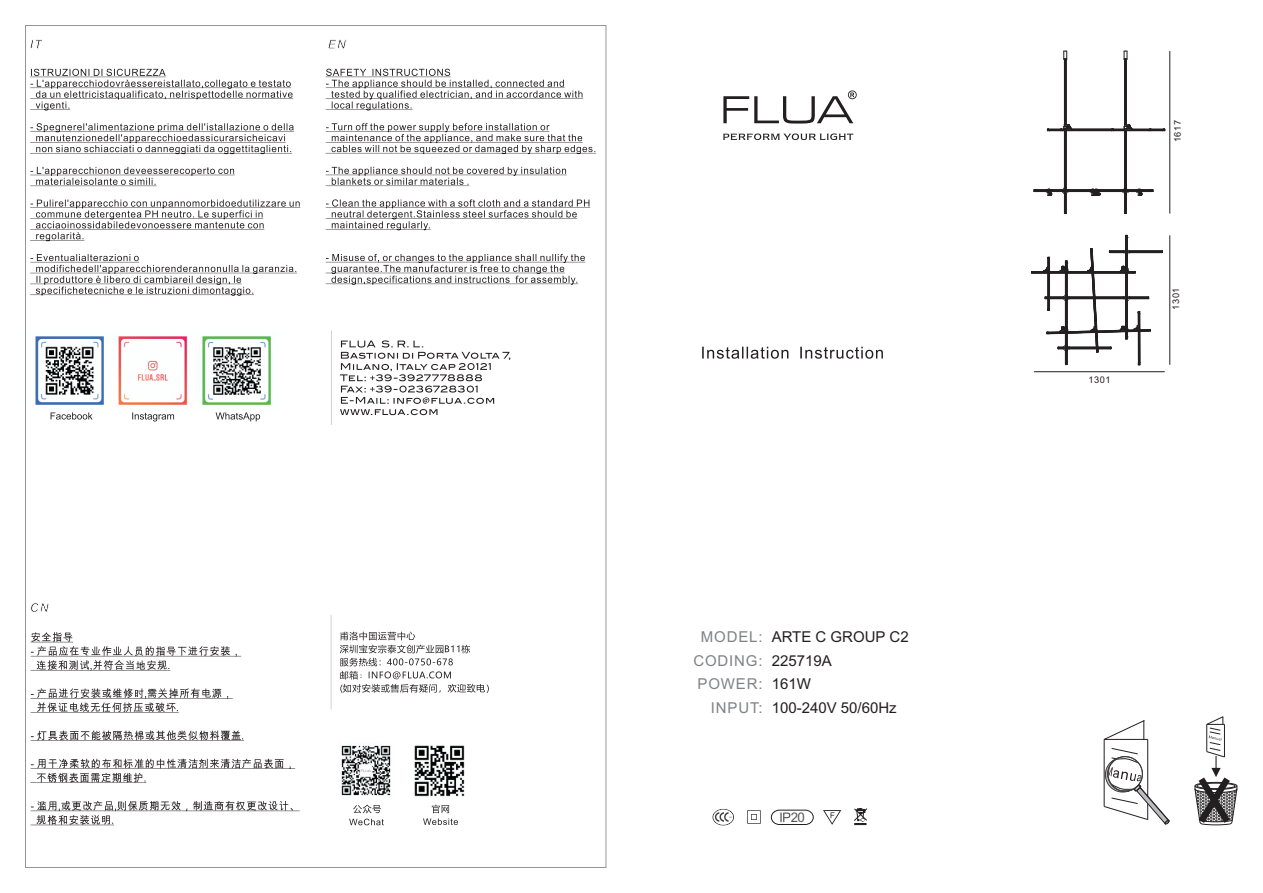
<style>
.page{position:relative;width:1263px;height:893px;background:#fff}
.page>*{position:absolute;margin:0;border:0;box-sizing:border-box;transform-origin:0 0}
.t1{font:15px/23.4px "Arial";color:#231f20}
.t2{font:15px/23.4px "Arial";letter-spacing:.055em;color:#808285;text-align:right}
.t3{font:13.35px "Arial";color:#57585a}
.t4{font:9.3px "Arial";letter-spacing:.055em;color:#231f20}
</style>
<div class="page">
<svg style="left:31px;top:632px;width:206px;height:22px"></svg>
<svg style="left:31px;top:654px;width:269px;height:171px"></svg>
<svg style="left:30px;top:69px;width:270px;height:227px"></svg>
<svg style="left:326px;top:69px;width:270px;height:216px"></svg>
<svg style="left:30px;top:39px;width:12px;height:10px"></svg>
<svg style="left:328px;top:39px;width:18px;height:10px"></svg>
<svg style="left:30px;top:602px;width:19px;height:10px"></svg>
<svg style="left:331px;top:330px;width:1px;height:95px"></svg>
<svg style="left:340px;top:340px;width:170px;height:75px"></svg>
<img style="left:35px;top:336px;width:69px;height:69px">
<img style="left:118px;top:336px;width:153px;height:69px">
<svg style="left:51px;top:412px;width:42px;height:8px"></svg>
<svg style="left:132px;top:412px;width:42px;height:9px"></svg>
<svg style="left:216px;top:412px;width:44px;height:9px"></svg>
<svg style="left:340px;top:632px;width:149px;height:61px"></svg>
<svg style="left:330px;top:615px;width:2px;height:95px"></svg>
<img style="left:341px;top:745px;width:50px;height:51px">
<img style="left:414px;top:745px;width:51px;height:52px">
<svg style="left:353px;top:805px;width:28px;height:8px"></svg>
<svg style="left:349px;top:819px;width:35px;height:6px"></svg>
<hr style="left:1104px;top:739px;width:44px;height:1px;background:#231f20">
<hr style="left:1104px;top:739px;width:1px;height:67px;background:#231f20">
<hr style="left:1147px;top:739px;width:1px;height:81px;background:#231f20">
<svg style="left:1103px;top:720px;width:42px;height:20px"></svg>
<svg style="left:1194px;top:716px;width:43px;height:110px"></svg>
<svg style="left:1103px;top:748px;width:67px;height:77px"></svg>
<svg style="left:702px;top:347px;width:181px;height:12px"></svg>
<svg style="left:723px;top:133px;width:130px;height:7px"></svg>
<svg style="left:723px;top:90px;width:134px;height:34px"></svg>
<svg style="left:423px;top:804px;width:35px;height:21px"></svg>
<svg style="left:854px;top:808px;width:13px;height:18px"></svg>
<svg style="left:712px;top:809px;width:22px;height:16px"></svg>
<svg style="left:823px;top:810px;width:18px;height:15px"></svg>
<svg style="left:770px;top:809px;width:44px;height:16px"></svg>
<svg style="left:747px;top:810px;width:14px;height:14px"></svg>
<hr style="left:1129px;top:252px;width:32px;height:1px;background:#231f20">
<hr style="left:1130px;top:251px;width:31px;height:1px;background:#231f20">
<svg style="left:1031px;top:234px;width:120px;height:131px"></svg>
<hr style="left:1064px;top:60px;width:1px;height:65px;background:#231f20">
<hr style="left:1064px;top:131px;width:1px;height:57px;background:#231f20">
<hr style="left:1066px;top:131px;width:1px;height:57px;background:#231f20">
<hr style="left:1066px;top:60px;width:1px;height:65px;background:#231f20">
<hr style="left:1124px;top:130px;width:1px;height:60px;background:#231f20">
<hr style="left:1126px;top:130px;width:1px;height:60px;background:#231f20">
<hr style="left:1060px;top:130px;width:53px;height:1px;background:#231f20">
<hr style="left:1071px;top:129px;width:42px;height:1px;background:#231f20">
<svg style="left:1047px;top:111px;width:26px;height:21px"></svg>
<hr style="left:1065px;top:61px;width:1px;height:64px;background:#231f20">
<hr style="left:1065px;top:131px;width:1px;height:56px;background:#231f20">
<svg style="left:1063px;top:51px;width:4px;height:10px"></svg>
<hr style="left:1125px;top:131px;width:1px;height:59px;background:#231f20">
<svg style="left:1033px;top:161px;width:120px;height:54px"></svg>
<svg style="left:1111px;top:51px;width:54px;height:81px"></svg>
<hr style="left:1034px;top:371px;width:131px;height:1px;background:#231f20">
<hr style="left:1169px;top:235px;width:1px;height:130px;background:#231f20">
<hr style="left:1169px;top:51px;width:1px;height:163px;background:#231f20">
<p class="t2" style="left:693px;top:627px;width:71px">MODEL:<br>CODING:<br>POWER:<br>INPUT:</p>
<p class="t1" style="left:772px;top:627px;width:138px">ARTE C GROUP C2<br>225719A<br>161W<br>100-240V 50/60Hz</p>
<p class="t3" style="left:791px;top:812px;width:16px">20</p>
<p class="t4" style="left:1088px;top:376px;width:24px">1301</p>
<p class="t4" style="left:1174px;top:142px;width:24px;rotate:-90deg">1617</p>
<p class="t4" style="left:1172px;top:309px;width:24px;rotate:-90deg">1301</p>
</div>
